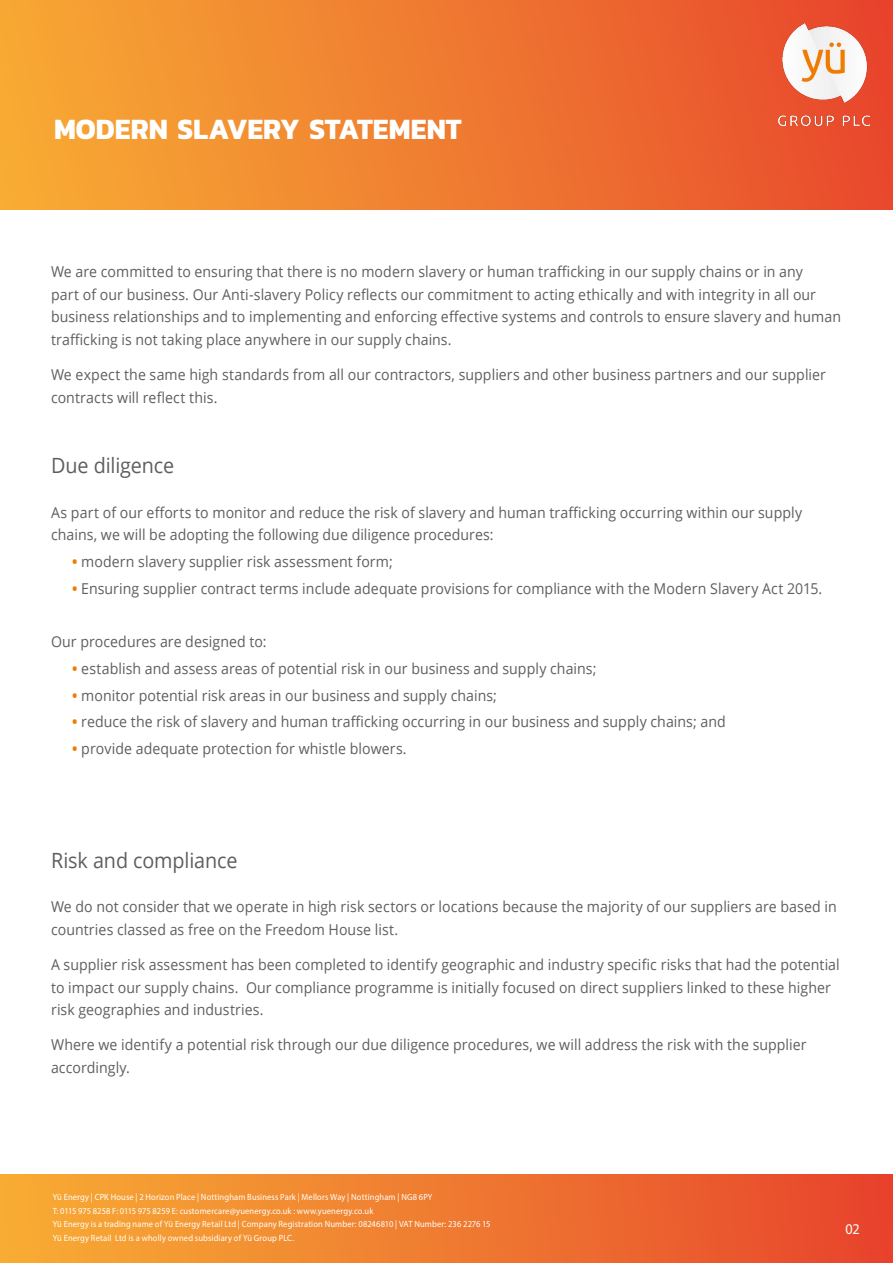
<style>
.page{position:relative;width:893px;height:1263px;background:#fff}
.page>*{position:absolute;margin:0;border:0;box-sizing:border-box;transform-origin:0 0}
.t1{font:700 30px "Kanit";color:#fff;scale:.94 1}
.t2{font:21px "Open Sans";letter-spacing:-.005em;color:#5f5e5e;scale:.94 1}
.t3{font:15px/22.5px "Open Sans";letter-spacing:.005em;color:#5f5e5e;scale:.94 1}
.t4{font:15px "Myriad Pro";color:#fff;scale:.94 1}
.t5{font:9px/13.5px "Myriad Pro";letter-spacing:.015em;color:#fff;scale:.94 1}
.s1{font-weight:700;color:#ef7d00}
</style>
<div class="page">
<div style="left:0;top:0;width:893px;height:210px;background:linear-gradient(to right,#f7ac34,#e8482d)"></div>
<div style="left:0;top:1174px;width:893px;height:89px;background:linear-gradient(to right,#f8ae34,#e7442d)"></div>
<img style="left:779px;top:23px;width:91px;height:102px">
<h1 class="t1" style="left:54px;top:106px;width:435px">MODERN SLAVERY STATEMENT</h1>
<p class="t3" style="left:51px;top:260px;width:842px">We are committed to ensuring that there is no modern slavery or human trafficking in our supply chains or in any<br>part of our business. Our Anti-slavery Policy reflects our commitment to acting ethically and with integrity in all our business relationships and to implementing and enforcing effective systems and controls to ensure slavery and human trafficking is not taking place anywhere in our supply chains.</p>
<p class="t3" style="left:51px;top:363px;width:826px">We expect the same high standards from all our contractors, suppliers and other business partners and our supplier contracts will reflect this.</p>
<h2 class="t2" style="left:51px;top:451px;width:132px">Due diligence</h2>
<p class="t3" style="left:51px;top:500px;width:801px">As part of our efforts to monitor and reduce the risk of slavery and human trafficking occurring within our supply chains, we will be adopting the following due diligence procedures:</p>
<p class="t3" style="left:72px;top:550px;width:342px"><span class="s1">•</span> modern slavery supplier risk assessment form;</p>
<p class="t3" style="left:72px;top:576px;width:799px"><span class="s1">•</span> Ensuring supplier contract terms include adequate provisions for compliance with the Modern Slavery Act 2015.</p>
<p class="t3" style="left:51px;top:630px;width:231px">Our procedures are designed to:</p>
<p class="t3" style="left:72px;top:657px;width:559px"><span class="s1">•</span> establish and assess areas of potential risk in our business and supply chains;</p>
<p class="t3" style="left:72px;top:683px;width:453px"><span class="s1">•</span> monitor potential risk areas in our business and supply chains;</p>
<p class="t3" style="left:72px;top:710px;width:697px"><span class="s1">•</span> reduce the risk of slavery and human trafficking occurring in our business and supply chains; and</p>
<p class="t3" style="left:72px;top:737px;width:357px"><span class="s1">•</span> provide adequate protection for whistle blowers.</p>
<h2 class="t2" style="left:51px;top:846px;width:200px">Risk and compliance</h2>
<p class="t3" style="left:51px;top:895px;width:837px">We do not consider that we operate in high risk sectors or locations because the majority of our suppliers are based in countries classed as free on the Freedom House list.</p>
<p class="t3" style="left:51px;top:953px;width:841px">A supplier risk assessment has been completed to identify geographic and industry specific risks that had the potential to impact our supply chains. Our compliance programme is initially focused on direct suppliers linked to these higher risk geographies and industries.</p>
<p class="t3" style="left:51px;top:1033px;width:805px">Where we identify a potential risk through our due diligence procedures, we will address the risk with the supplier accordingly.</p>
<p class="t5" style="left:53px;top:1190px;width:467px">Yü Energy | CPK House | 2 Horizon Place | Nottingham Business Park | Mellors Way | Nottingham | NG8 6PY<br>T: 0115 975 8258 F: 0115 975 8259 E: customercare@yuenergy.co.uk : www.yuenergy.co.uk<br>Yü Energy is a trading name of Yü Energy Retail Ltd | Company Registration Number: 08246810 | VAT Number: 236 2276 15<br>Yü Energy Retail Ltd is a wholly owned subsidiary of Yü Group PLC.</p>
<p class="t4" style="left:845px;top:1219px;width:17px">02</p>
</div>
